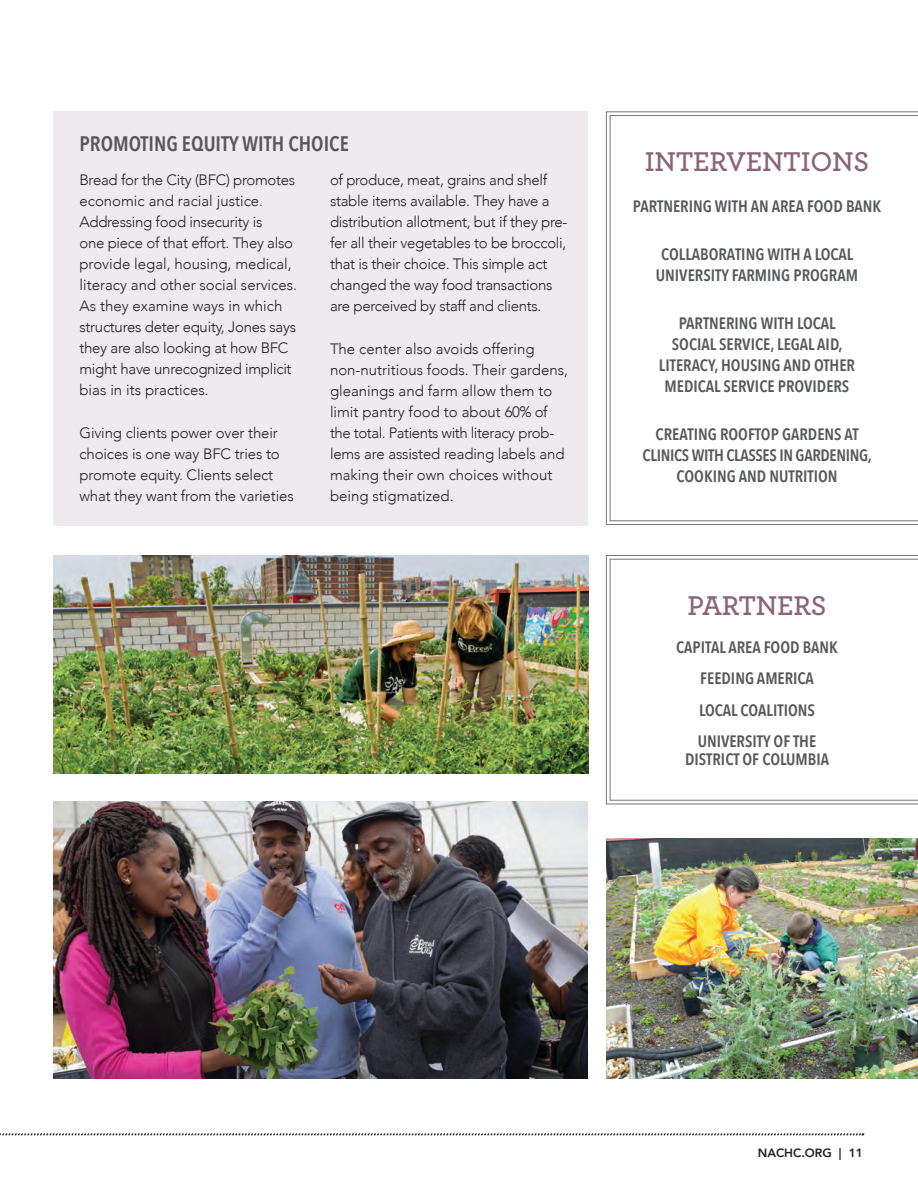
<style>
.page{position:relative;width:918px;height:1188px;background:#fff}
.page>*{position:absolute;margin:0;border:0;box-sizing:border-box;transform-origin:0 0}
.t1{font:600 28.5px "Archer";letter-spacing:-.01em;color:#8a657a}
.t2{font:600 21px "Avenir Next Condensed";color:#57585a}
.t3{font:600 16.5px/21px "Avenir Next Condensed";color:#57585a;text-align:center}
.t4{font:300 15px/21px "Avenir";letter-spacing:-.02em;color:#231f20}
.t5{font:300 15px/21px "Avenir";color:#231f20}
.t6{font:800 12px "Avenir";color:#231f20}
</style>
<div class="page">
<svg style="left:0;top:1133px;width:864px;height:3px"></svg>
<svg style="left:606px;top:555px;width:312px;height:250px"></svg>
<svg style="left:610px;top:559px;width:308px;height:242px"></svg>
<svg style="left:606px;top:111px;width:312px;height:414px"></svg>
<svg style="left:610px;top:115px;width:308px;height:406px"></svg>
<div style="left:54px;top:111px;width:534px;height:415px;background:#efeaed"></div>
<img style="left:54px;top:555px;width:534px;height:218px">
<img style="left:54px;top:801px;width:534px;height:277px">
<img style="left:606px;top:838px;width:312px;height:240px">
<p class="t2" style="left:80px;top:125px;width:271px">PROMOTING EQUITY WITH CHOICE</p>
<p class="t4" style="left:80px;top:170px;width:219px">Bread for the City (BFC) promotes economic and racial justice.<br>Addressing food insecurity is<br>one piece of that effort. They also provide legal, housing, medical, literacy and other social services.<br>As they examine ways in which structures deter equity, Jones says they are also looking at how BFC might have unrecognized implicit bias in its practices.</p>
<p class="t4" style="left:80px;top:422px;width:216px">Giving clients power over their choices is one way BFC tries to promote equity. Clients select what they want from the varieties</p>
<p class="t4" style="left:330px;top:170px;width:239px">of produce, meat, grains and shelf stable items available. They have a distribution allotment, but if they pre&shy;fer all their vegetables to be broccoli, that is their choice. This simple act changed the way food transactions are perceived by staff and clients.</p>
<p class="t5" style="left:330px;top:338px;width:240px">The center also avoids offering non-nutritious foods. Their gardens, gleanings and farm allow them to limit pantry food to about 60% of the total. Patients with literacy prob&shy;lems are assisted reading labels and making their own choices without being stigmatized.</p>
<p class="t1" style="left:645px;top:140px;width:226px">INTERVENTIONS</p>
<p class="t3" style="left:633px;top:195px;width:250px">PARTNERING WITH AN AREA FOOD BANK</p>
<p class="t3" style="left:656px;top:243px;width:204px">COLLABORATING WITH A LOCAL<br>UNIVERSITY FARMING PROGRAM</p>
<p class="t3" style="left:659px;top:312px;width:198px">PARTNERING WITH LOCAL<br>SOCIAL SERVICE, LEGAL AID,<br>LITERACY, HOUSING AND OTHER<br>MEDICAL SERVICE PROVIDERS</p>
<p class="t3" style="left:643px;top:424px;width:231px">CREATING ROOFTOP GARDENS AT<br>CLINICS WITH CLASSES IN GARDENING,<br>COOKING AND NUTRITION</p>
<p class="t1" style="left:687px;top:584px;width:141px">PARTNERS</p>
<p class="t3" style="left:676px;top:636px;width:163px">CAPITAL AREA FOOD BANK</p>
<p class="t3" style="left:700px;top:668px;width:115px">FEEDING AMERICA</p>
<p class="t3" style="left:699px;top:699px;width:117px">LOCAL COALITIONS</p>
<p class="t3" style="left:685px;top:732px;width:145px;line-height:18px">UNIVERSITY OF THE<br>DISTRICT OF COLUMBIA</p>
<p class="t6" style="left:758px;top:1144px;width:107px">NACHC.ORG | 11</p>
</div>
